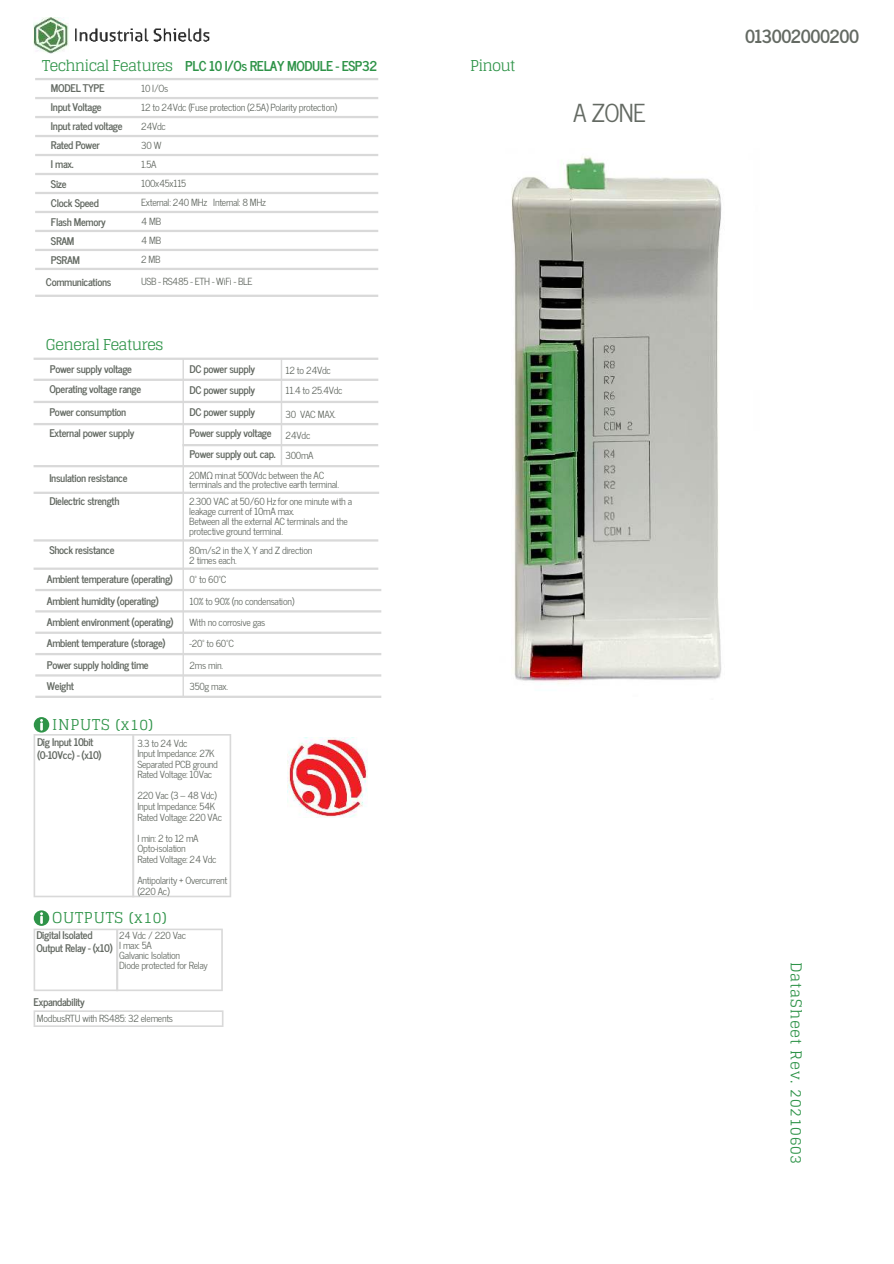
<style>
.page{position:relative;width:894px;height:1264px;background:#fff}
.page>*{position:absolute;margin:0;border:0;box-sizing:border-box;transform-origin:0 0}
.t1{font:24.6px "News Cycle";color:#646a63}
.t2{font:700 18px "News Cycle";letter-spacing:-.03em;color:#646a63}
.t3{font:15px "Glegoo";letter-spacing:.05em;color:#2e9348}
.t4{font:15px "Glegoo";letter-spacing:-.05em;color:#2e9348}
.t5{font:700 13.5px "News Cycle";letter-spacing:-.03em;color:#2e9348}
.t6{font:700 10.5px/12.5px "News Cycle";letter-spacing:-.03em;color:#646a63}
.t7{font:9.75px/10.5px "News Cycle";letter-spacing:-.03em;color:#646a63}
.s1{font-family:"Glegoo";font-weight:400;font-size:15px}
</style>
<div class="page">
<img style="left:34px;top:17px;width:34px;height:36px">
<img style="left:75px;top:28px;width:134px;height:14px">
<hr style="left:34px;top:735px;width:1px;height:160px;background:#d9d9d9">
<hr style="left:229px;top:735px;width:2px;height:160px;background:#d9d9d9">
<hr style="left:35px;top:895px;width:194px;height:2px;background:#d9d9d9">
<hr style="left:35px;top:734px;width:194px;height:1px;background:#d9d9d9">
<hr style="left:35px;top:1025px;width:187px;height:1px;background:#d9d9d9">
<svg style="left:222px;top:1010px;width:1px;height:16px"></svg>
<svg style="left:34px;top:1010px;width:1px;height:16px"></svg>
<hr style="left:35px;top:1010px;width:187px;height:1px;background:#d9d9d9">
<hr style="left:34px;top:930px;width:1px;height:59px;background:#d9d9d9">
<hr style="left:221px;top:930px;width:2px;height:59px;background:#d9d9d9">
<hr style="left:35px;top:989px;width:186px;height:2px;background:#d9d9d9">
<hr style="left:35px;top:928px;width:186px;height:2px;background:#d9d9d9">
<svg style="left:35px;top:78px;width:343px;height:2px"></svg>
<svg style="left:35px;top:97px;width:343px;height:2px"></svg>
<svg style="left:35px;top:173px;width:343px;height:2px"></svg>
<svg style="left:35px;top:249px;width:343px;height:2px"></svg>
<svg style="left:35px;top:135px;width:343px;height:2px"></svg>
<svg style="left:35px;top:211px;width:343px;height:2px"></svg>
<svg style="left:35px;top:295px;width:343px;height:2px"></svg>
<svg style="left:35px;top:116px;width:343px;height:2px"></svg>
<svg style="left:35px;top:192px;width:343px;height:2px"></svg>
<svg style="left:35px;top:268px;width:343px;height:2px"></svg>
<svg style="left:35px;top:154px;width:343px;height:2px"></svg>
<svg style="left:35px;top:230px;width:343px;height:2px"></svg>
<svg style="left:34px;top:357px;width:347px;height:341px"></svg>
<svg style="left:132px;top:735px;width:2px;height:160px"></svg>
<svg style="left:116px;top:930px;width:2px;height:59px"></svg>
<svg style="left:34px;top:717px;width:15px;height:18px"></svg>
<svg style="left:34px;top:910px;width:15px;height:20px"></svg>
<img style="left:287px;top:737px;width:80px;height:80px">
<img style="left:511px;top:157px;width:211px;height:525px">
<h3 class="t5" style="left:42px;top:54px;width:337px"><span class="s1">Technical Features</span> PLC 10 I/Os RELAY MODULE - ESP32</h3>
<p class="t6" style="left:51px;top:81px;width:55px">MODEL TYPE</p>
<p class="t7" style="left:141px;top:83px;width:29px">10 I/Os</p>
<p class="t6" style="left:51px;top:100px;width:52px">Input Voltage</p>
<p class="t7" style="left:141px;top:102px;width:197px">12 to 24Vdc (Fuse protection (2.5A) Polarity protection)</p>
<p class="t6" style="left:51px;top:119px;width:73px">Input rated voltage</p>
<p class="t7" style="left:141px;top:121px;width:26px">24Vdc</p>
<p class="t6" style="left:51px;top:138px;width:50px">Rated Power</p>
<p class="t7" style="left:141px;top:140px;width:22px">30 W</p>
<p class="t6" style="left:51px;top:157px;width:24px">I max.</p>
<p class="t7" style="left:141px;top:159px;width:17px">1.5A</p>
<p class="t6" style="left:51px;top:176px;width:17px">Size</p>
<p class="t7" style="left:141px;top:178px;width:47px">100x45x115</p>
<p class="t6" style="left:51px;top:195px;width:49px">Clock Speed</p>
<p class="t7" style="left:141px;top:197px;width:126px">External: 240 MHz Internal: 8 MHz</p>
<p class="t6" style="left:51px;top:215px;width:56px">Flash Memory</p>
<p class="t7" style="left:141px;top:216px;width:21px">4 MB</p>
<p class="t6" style="left:51px;top:234px;width:25px">SRAM</p>
<p class="t7" style="left:141px;top:235px;width:21px">4 MB</p>
<p class="t6" style="left:51px;top:253px;width:31px">PSRAM</p>
<p class="t7" style="left:141px;top:254px;width:21px">2 MB</p>
<p class="t6" style="left:46px;top:275px;width:67px">Communications</p>
<p class="t7" style="left:141px;top:276px;width:113px">USB - RS485 - ETH - WiFi - BLE</p>
<h3 class="t4" style="left:46px;top:336px;width:119px">General Features</h3>
<p class="t6" style="left:50px;top:362px;width:84px">Power supply voltage</p>
<p class="t6" style="left:189px;top:357px;width:67px;line-height:21.1px">DC power supply<br>DC power supply</p>
<p class="t6" style="left:189px;top:401px;width:87px;line-height:21px">DC power supply<br>Power supply voltage<br>Power supply out. cap.</p>
<p class="t6" style="left:49px;top:382px;width:93px">Operating voltage range</p>
<p class="t6" style="left:49px;top:405px;width:78px">Power consumption</p>
<p class="t6" style="left:49px;top:426px;width:86px">External power supply</p>
<p class="t7" style="left:285px;top:365px;width:47px">12 to 24Vdc</p>
<p class="t7" style="left:285px;top:385px;width:58px">11.4 to 25.4Vdc</p>
<p class="t7" style="left:285px;top:408px;width:52px">30 VAC MAX.</p>
<p class="t7" style="left:285px;top:429px;width:26px">24Vdc</p>
<p class="t7" style="left:285px;top:449px;width:30px">300mA</p>
<p class="t6" style="left:49px;top:471px;width:80px">Insulation resistance</p>
<p class="t7" style="left:189px;top:470px;width:151px;line-height:9px">20MΩ min.at 500Vdc between the AC terminals and the protective earth terminal.</p>
<p class="t6" style="left:49px;top:493px;width:72px">Dielectric strength</p>
<p class="t7" style="left:189px;top:495px;width:164px">2.300 VAC at 50/60 Hz for one minute with a leakage current of 10mA max.<br>Between all the external AC terminals and the protective ground terminal.</p>
<p class="t6" style="left:49px;top:543px;width:67px">Shock resistance</p>
<p class="t7" style="left:189px;top:545px;width:125px">80m/s2 in the X, Y and Z direction<br>2 times each.</p>
<p class="t6" style="left:47px;top:572px;width:128px">Ambient temperature (operating)</p>
<p class="t7" style="left:189px;top:574px;width:38px">0º to 60ºC</p>
<p class="t6" style="left:47px;top:593px;width:113px">Ambient humidity (operating)</p>
<p class="t7" style="left:189px;top:595px;width:106px">10% to 90% (no condensation)</p>
<p class="t6" style="left:47px;top:615px;width:128px">Ambient environment (operating)</p>
<p class="t6" style="left:47px;top:657px;width:103px">Power supply holding time</p>
<p class="t6" style="left:47px;top:636px;width:120px">Ambient temperature (storage)</p>
<p class="t6" style="left:47px;top:679px;width:29px">Weight</p>
<h3 class="t3" style="left:52px;top:716px;width:103px">INPUTS (x10)</h3>
<p class="t7" style="left:189px;top:616px;width:77px">With no corrosive gas</p>
<p class="t7" style="left:189px;top:659px;width:35px">2ms min.</p>
<p class="t7" style="left:189px;top:638px;width:46px">-20º to 60ºC</p>
<p class="t7" style="left:189px;top:681px;width:40px">350g max.</p>
<p class="t6" style="left:37px;top:735px;width:66px">Dig Input 10bit (0-10Vcc) - (x10)</p>
<p class="t7" style="left:137px;top:737px;width:82px">3.3 to 24 Vdc<br>Input Impedance: 27K<br>Separated PCB ground<br>Rated Voltage: 10Vac</p>
<p class="t7" style="left:137px;top:790px;width:86px">220 Vac (3 – 48 Vdc)<br>Input Impedance: 54K<br>Rated Voltage: 220 VAc</p>
<p class="t7" style="left:137px;top:832px;width:81px">I min: 2 to 12 mA<br>Opto-isolation<br>Rated Voltage: 24 Vdc</p>
<p class="t7" style="left:137px;top:874px;width:91px">Antipolarity + Overcurrent (220 Ac)</p>
<h3 class="t3" style="left:52px;top:908px;width:116px">OUTPUTS (x10)</h3>
<p class="t6" style="left:36px;top:928px;width:78px">Digital Isolated<br>Output Relay - (x10)</p>
<p class="t7" style="left:119px;top:929px;width:90px">24 Vdc / 220 Vac<br>I max: 5A<br>Galvanic Isolation<br>Diode protected for Relay</p>
<p class="t6" style="left:34px;top:995px;width:53px">Expandability</p>
<p class="t7" style="left:37px;top:1012px;width:138px">ModbusRTU with RS485: 32 elements</p>
<h3 class="t3" style="left:470px;top:57px;width:47px">Pinout</h3>
<h1 class="t1" style="left:573px;top:92px;width:74px">A ZONE</h1>
<h2 class="t2" style="left:744px;top:20px;width:116px">013002000200</h2>
<h3 class="t3" style="left:804px;top:962px;width:203px;rotate:90deg">DataSheet Rev. 20210603</h3>
</div>
